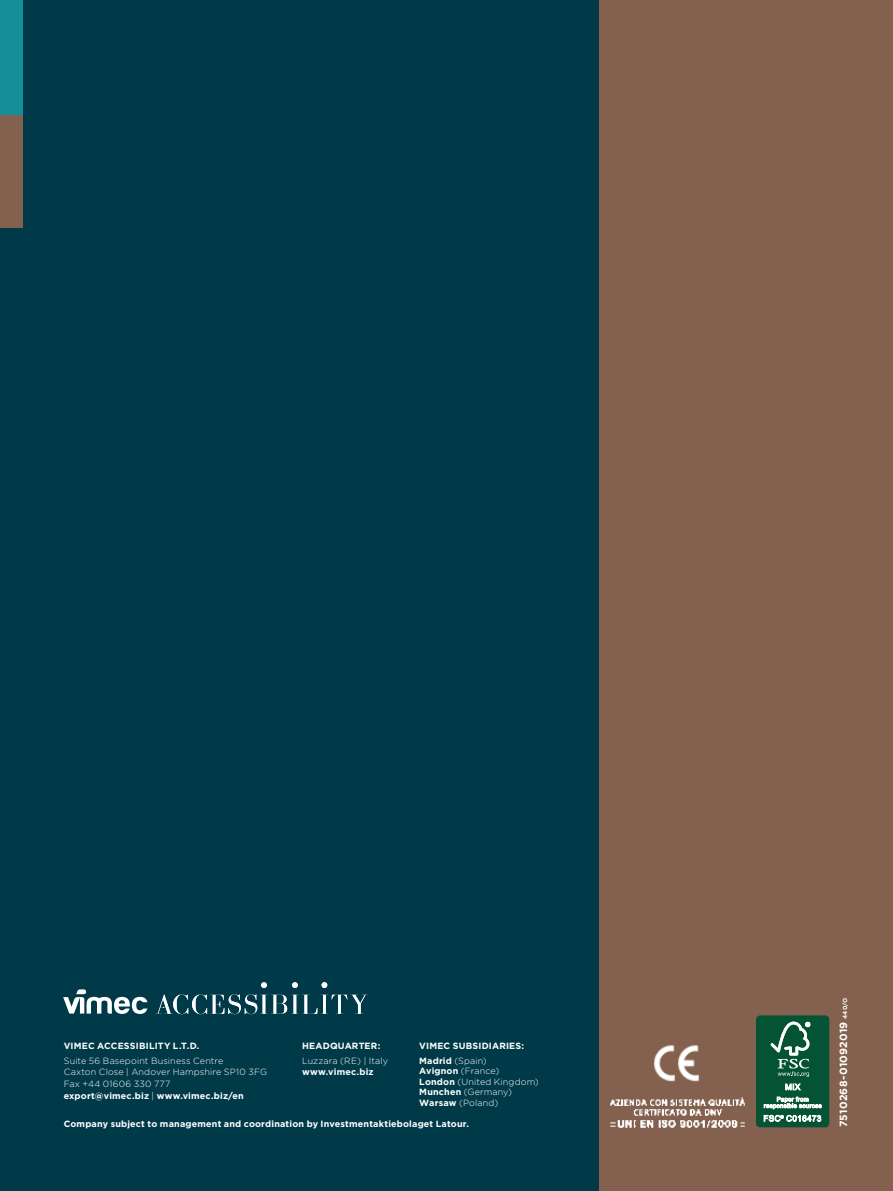
<style>
.page{position:relative;width:893px;height:1191px;background:#fff}
.page>*{position:absolute;margin:0;border:0;box-sizing:border-box;transform-origin:0 0}
.t1{font:700 10.5px "Gotham HTF";letter-spacing:.025em;color:#fff}
.t2{font:300 9px "Gotham HTF";letter-spacing:.015em;color:#fff}
.t3{font:700 9px "Gotham HTF";letter-spacing:.02em;color:#fff}
.s1{font-weight:700}
.s2{font-weight:300}
.s3{font-size:6px}
</style>
<div class="page">
<div style="left:0;top:0;width:622px;height:1191px;background:#003a49"></div>
<div style="left:599px;top:0;width:294px;height:1191px;background:#84614e"></div>
<div style="left:0;top:114px;width:22px;height:113px;background:#84614e"></div>
<div style="left:0;top:0;width:22px;height:114px;background:#168d9a"></div>
<svg style="left:63px;top:989px;width:84px;height:25px"></svg>
<svg style="left:322px;top:982px;width:5px;height:6px"></svg>
<svg style="left:292px;top:982px;width:6px;height:6px"></svg>
<svg style="left:261px;top:982px;width:6px;height:6px"></svg>
<svg style="left:155px;top:994px;width:213px;height:20px"></svg>
<div style="left:756px;top:1016px;width:73px;height:110px;background:#045334;border-radius:4px"></div>
<div style="left:756px;top:1015px;width:73px;height:112px;border:1px solid #045334;border-radius:4px"></div>
<svg style="left:770px;top:1021px;width:40px;height:69px"></svg>
<svg style="left:764px;top:1096px;width:58px;height:13px"></svg>
<svg style="left:764px;top:1115px;width:57px;height:6px"></svg>
<img style="left:654px;top:1045px;width:45px;height:37px">
<img style="left:610px;top:1097px;width:135px;height:31px">
<p class="t3" style="left:419px;top:1040px;width:106px">VIMEC SUBSIDIARIES:</p>
<p class="t2" style="left:419px;top:1055px;width:69px"><span class="s1">Madrid</span> (Spain)</p>
<p class="t2" style="left:419px;top:1066px;width:81px"><span class="s1">Avignon</span> (France)</p>
<p class="t2" style="left:419px;top:1076px;width:121px"><span class="s1">London</span> (United Kingdom)</p>
<p class="t2" style="left:419px;top:1087px;width:94px"><span class="s1">Munchen</span> (Germany)</p>
<p class="t2" style="left:419px;top:1097px;width:81px"><span class="s1">Warsaw</span> (Poland)</p>
<p class="t3" style="left:64px;top:1040px;width:137px">VIMEC ACCESSIBILITY L.T.D.</p>
<p class="t2" style="left:64px;top:1056px;width:161px">Suite 56 Basepoint Business Centre</p>
<p class="t2" style="left:64px;top:1066px;width:205px">Caxton Close | Andover Hampshire SP10 3FG</p>
<p class="t2" style="left:64px;top:1078px;width:108px">Fax +44 01606 330 777</p>
<p class="t3" style="left:64px;top:1090px;width:182px">export@vimec.biz <span class="s2">|</span> www.vimec.biz/en</p>
<p class="t3" style="left:64px;top:1118px;width:407px">Company subject to management and coordination by Investmentaktiebolaget Latour.</p>
<p class="t3" style="left:302px;top:1040px;width:80px">HEADQUARTER:</p>
<p class="t2" style="left:302px;top:1056px;width:87px">Luzzara (RE) | Italy</p>
<p class="t3" style="left:302px;top:1066px;width:73px">www.vimec.biz</p>
<p class="t1" style="left:837px;top:1127px;width:131px;rotate:-90deg">7510268-01092019 <span class="s3">440/O</span></p>
</div>
